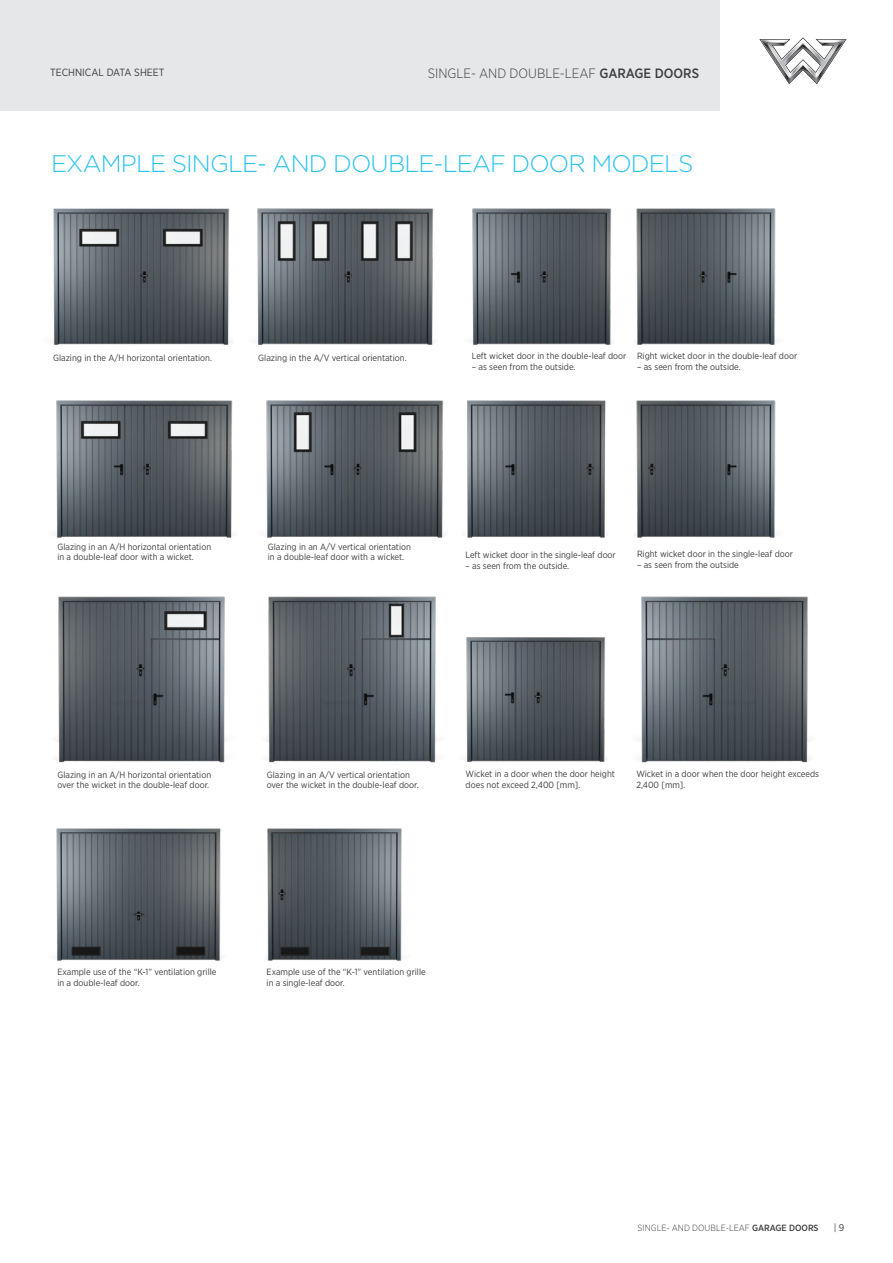
<style>
.page{position:relative;width:893px;height:1263px;background:#fff}
.page>*{position:absolute;margin:0;border:0;box-sizing:border-box;transform-origin:0 0}
.Naglowek{font:300 24px "Gotham";letter-spacing:-.035em;color:#29c3f0}
.t1{font:300 13.5px "Gotham Narrow";color:#3e3e3f}
.t2{font:10.5px "Gotham Narrow";color:#3e3e3f}
.t3{font:9.75px "Gotham Narrow";color:#3e3e3f}
.Styl_akapitowy___opi{font:9px/10.8px "Gotham Narrow";color:#3e3e3f}
.t4{font:300 9px "Gotham Narrow";color:#3e3e3f}
.s1{font-weight:500}
</style>
<div class="page">
<div style="left:0;top:0;width:721px;height:111px;background:#e6e7e9"></div>
<svg style="left:759px;top:37px;width:88px;height:47px"></svg>
<img style="left:56px;top:828px;width:346px;height:133px">
<img style="left:53px;top:208px;width:179px;height:138px">
<img style="left:56px;top:400px;width:178px;height:138px">
<img style="left:56px;top:596px;width:169px;height:167px">
<img style="left:472px;top:208px;width:124px;height:137px">
<img style="left:467px;top:400px;width:130px;height:138px">
<img style="left:466px;top:637px;width:141px;height:125px">
<img style="left:257px;top:208px;width:178px;height:137px">
<img style="left:266px;top:400px;width:179px;height:138px">
<img style="left:266px;top:596px;width:170px;height:167px">
<img style="left:596px;top:208px;width:180px;height:137px">
<img style="left:597px;top:400px;width:179px;height:138px">
<img style="left:641px;top:596px;width:169px;height:167px">
<p class="t2" style="left:50px;top:66px;width:116px">TECHNICAL DATA SHEET</p>
<h2 class="t1" style="left:428px;top:65px;width:273px">SINGLE- AND DOUBLE-LEAF <span class="s1">GARAGE DOORS</span></h2>
<p class="Naglowek" style="left:51px;top:149px;width:644px">EXAMPLE SINGLE- AND DOUBLE-LEAF DOOR MODELS</p>
<p class="Styl_akapitowy___opi" style="left:53px;top:352px;width:160px">Glazing in the A/H horizontal orientation.</p>
<p class="Styl_akapitowy___opi" style="left:258px;top:352px;width:150px">Glazing in the A/V vertical orientation.</p>
<p class="Styl_akapitowy___opi" style="left:472px;top:350px;width:156px">Left wicket door in the double-leaf door</p>
<p class="Styl_akapitowy___opi" style="left:472px;top:361px;width:105px">– as seen from the outside.</p>
<p class="Styl_akapitowy___opi" style="left:637px;top:350px;width:162px">Right wicket door in the double-leaf door</p>
<p class="Styl_akapitowy___opi" style="left:637px;top:361px;width:105px">– as seen from the outside.</p>
<p class="Styl_akapitowy___opi" style="left:57px;top:541px;width:155px">Glazing in an A/H horizontal orientation in a double-leaf door with a wicket.</p>
<p class="Styl_akapitowy___opi" style="left:268px;top:541px;width:145px">Glazing in an A/V vertical orientation in a double-leaf door with a wicket.</p>
<p class="Styl_akapitowy___opi" style="left:465px;top:549px;width:152px">Left wicket door in the single-leaf door</p>
<p class="Styl_akapitowy___opi" style="left:465px;top:560px;width:105px">– as seen from the outside.</p>
<p class="Styl_akapitowy___opi" style="left:637px;top:548px;width:157px">Right wicket door in the single-leaf door</p>
<p class="Styl_akapitowy___opi" style="left:637px;top:559px;width:103px">– as seen from the outside</p>
<p class="Styl_akapitowy___opi" style="left:57px;top:769px;width:155px">Glazing in an A/H horizontal orientation over the wicket in the double-leaf door.</p>
<p class="Styl_akapitowy___opi" style="left:267px;top:769px;width:153px">Glazing in an A/V vertical orientation over the wicket in the double-leaf door.</p>
<p class="Styl_akapitowy___opi" style="left:466px;top:768px;width:151px">Wicket in a door when the door height does not exceed 2,400 [mm].</p>
<p class="Styl_akapitowy___opi" style="left:636px;top:768px;width:184px">Wicket in a door when the door height exceeds<br>2,400 [mm].</p>
<p class="Styl_akapitowy___opi" style="left:57px;top:966px;width:161px">Example use of the “K-1” ventilation grille in a double-leaf door.</p>
<p class="Styl_akapitowy___opi" style="left:267px;top:966px;width:161px">Example use of the “K-1” ventilation grille in a single-leaf door.</p>
<p class="t4" style="left:638px;top:1222px;width:182px">SINGLE- AND DOUBLE-LEAF <span class="s1">GARAGE DOORS</span></p>
<p class="t3" style="left:834px;top:1221px;width:12px">| 9</p>
</div>
